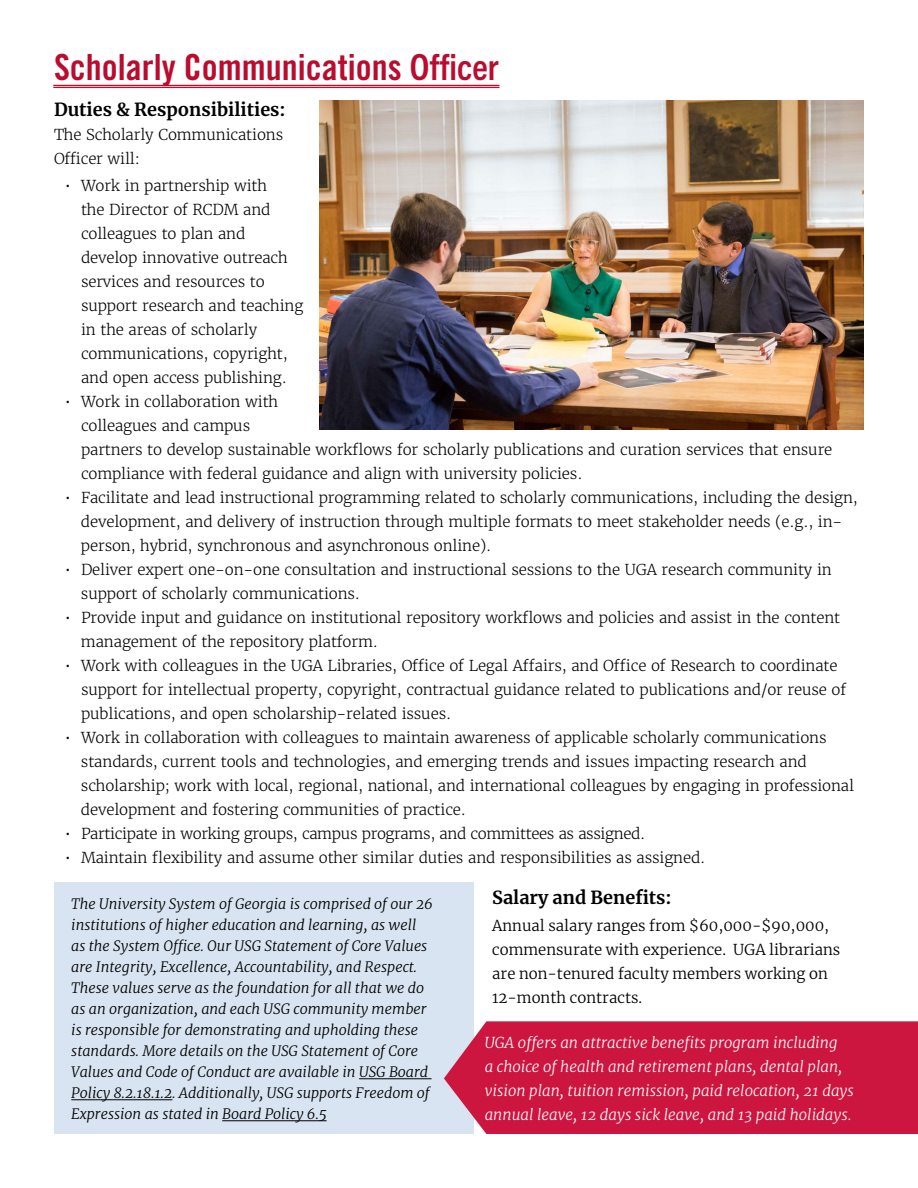
<style>
.page{position:relative;width:918px;height:1188px;background:#fff}
.page>*{position:absolute;margin:0;border:0;box-sizing:border-box;transform-origin:0 0}
.t1{font:36px "Trade Gothic LT Std Bd Cn 20";color:#ba0c2f}
.t2{font:700 18px "Merriweather";color:#000}
.t3{font:300 15px/24px "Merriweather";letter-spacing:-.01em;color:#000}
.t4{font:italic 300 15px/24px "Merriweather";color:#fff}
.t5{font:300 15px/24px "Merriweather";color:#000}
.t6{font:italic 300 14.25px/21px "Merriweather";color:#000}
.s1{font-family:"Trade Gothic Next LT Pro";font-weight:700;font-stretch:condensed}
</style>
<div class="page">
<div style="left:54px;top:882px;width:419px;height:252px;background:#d8e4f1"></div>
<hr style="left:53px;top:87px;width:446px;height:1px;background:#ba0c2f">
<hr style="left:53px;top:85px;width:446px;height:1px;background:#ba0c2f">
<div style="left:444px;top:1021px;width:474px;height:113px;background:#cd163f"></div>
<img style="left:320px;top:100px;width:544px;height:329px">
<hr style="left:359px;top:1078px;width:73px;height:1px;background:#000">
<hr style="left:71px;top:1099px;width:101px;height:1px;background:#000">
<hr style="left:222px;top:1120px;width:105px;height:1px;background:#000">
<h1 class="t1" style="left:54px;top:46px;width:446px">Scholarly Communications <span class="s1">Officer</span></h1>
<p class="t2" style="left:54px;top:97px;width:233px">Duties &amp; Responsibilities:</p>
<p class="t3" style="left:54px;top:123px;width:231px">The Scholarly Communications<br>Officer will:</p>
<p class="t3" style="left:81px;top:174px;width:224px;text-indent:-16px">• Work in partnership with<br>the Director of RCDM and colleagues to plan and develop innovative outreach services and resources to support research and teaching in the areas of scholarly communications, copyright, and open access publishing.</p>
<p class="t3" style="left:81px;top:390px;width:753px;text-indent:-16px">• Work in collaboration with<br>colleagues and campus<br>partners to develop sustainable workflows for scholarly publications and curation services that ensure compliance with federal guidance and align with university policies.</p>
<p class="t3" style="left:81px;top:486px;width:779px;text-indent:-16px">• Facilitate and lead instructional programming related to scholarly communications, including the design, development, and delivery of instruction through multiple formats to meet stakeholder needs (e.g., in&shy;person, hybrid, synchronous and asynchronous online).</p>
<p class="t3" style="left:81px;top:558px;width:752px;text-indent:-16px">• Deliver expert one-on-one consultation and instructional sessions to the UGA research community in support of scholarly communications.</p>
<p class="t3" style="left:81px;top:606px;width:761px;text-indent:-16px">• Provide input and guidance on institutional repository workflows and policies and assist in the content management of the repository platform.</p>
<p class="t3" style="left:81px;top:654px;width:767px;text-indent:-16px">• Work with colleagues in the UGA Libraries, Office of Legal Affairs, and Office of Research to coordinate support for intellectual property, copyright, contractual guidance related to publications and/or reuse of publications, and open scholarship-related issues.</p>
<p class="t3" style="left:81px;top:726px;width:775px;text-indent:-16px">• Work in collaboration with colleagues to maintain awareness of applicable scholarly communications standards, current tools and technologies, and emerging trends and issues impacting research and scholarship; work with local, regional, national, and international colleagues by engaging in professional development and fostering communities of practice.</p>
<p class="t3" style="left:65px;top:822px;width:582px">• Participate in working groups, campus programs, and committees as assigned.</p>
<p class="t3" style="left:65px;top:846px;width:642px">• Maintain flexibility and assume other similar duties and responsibilities as assigned.</p>
<p class="t6" style="left:71px;top:893px;width:363px">The University System of Georgia is comprised of our 26 institutions of higher education and learning, as well as the System Office. Our USG Statement of Core Values are Integrity, Excellence, Accountability, and Respect.<br>These values serve as the foundation for all that we do as an organization, and each USG community member is responsible for demonstrating and upholding these standards. More details on the USG Statement of Core Values and Code of Conduct are available in USG Board Policy 8.2.18.1.2. Additionally, USG supports Freedom of Expression as stated in Board Policy 6.5</p>
<p class="t2" style="left:492px;top:885px;width:181px">Salary and Benefits:</p>
<p class="t5" style="left:492px;top:913px;width:350px">Annual salary ranges from $60,000-$90,000, commensurate with experience. UGA librarians are non-tenured faculty members working on 12-month contracts.</p>
<p class="t4" style="left:485px;top:1031px;width:371px">UGA offers an attractive benefits program including<br>a choice of health and retirement plans, dental plan, vision plan, tuition remission, paid relocation, 21 days annual leave, 12 days sick leave, and 13 paid holidays.</p>
</div>
